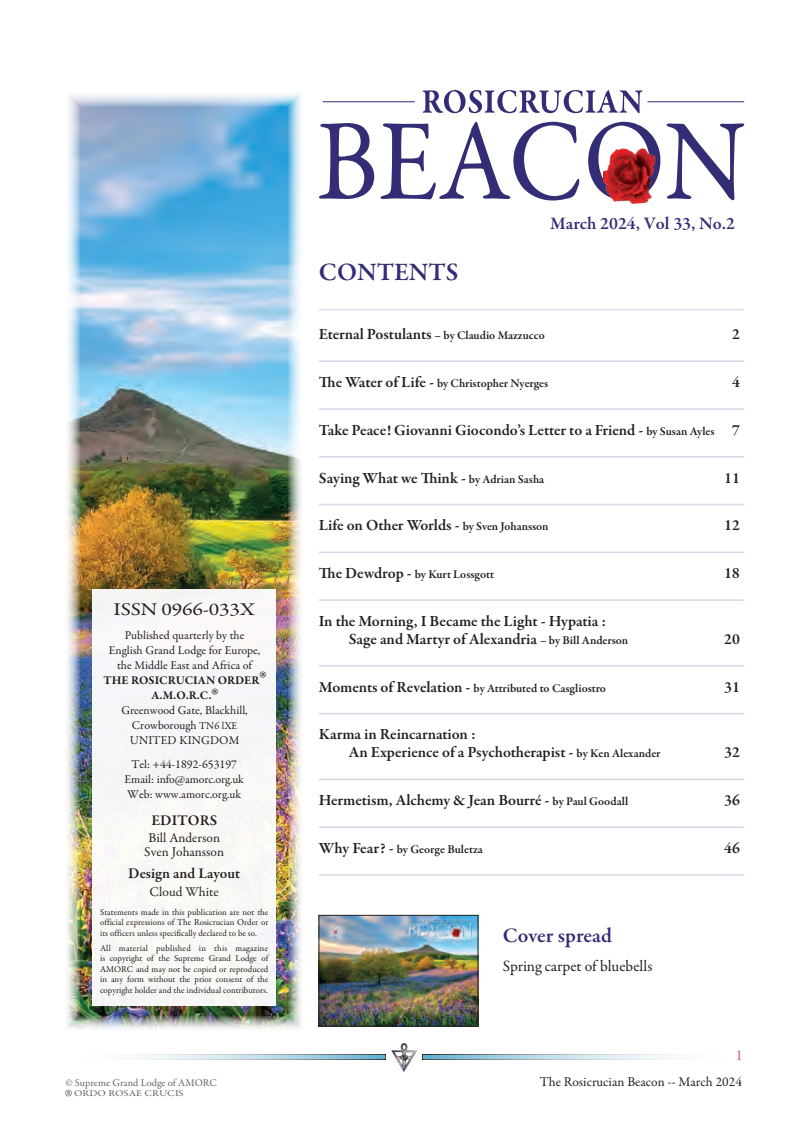
<style>
.page{position:relative;width:808px;height:1127px;background:#fff}
.page>*{position:absolute;margin:0;border:0;box-sizing:border-box;transform-origin:0 0}
.t1{font:30px "Garamond Premr Pro";color:#636466}
.t2{font:600 25.5px "Garamond Premr Pro";color:#332d75}
.t3{font:600 21px "Garamond Premr Pro";color:#332d75}
.t4{font:18px "Garamond Premr Pro";letter-spacing:-.01em;color:#231f20;scale:1.2 1}
.t5{font:600 17.85px "Garamond Premr Pro";color:#332d75}
.t6{font:600 15.75px/18px "Garamond Premr Pro";letter-spacing:-.005em;color:#231f20}
.Heading_1{font:15.75px "Garamond Premr Pro";color:#231f20}
.t7{font:600 15px "Garamond Premr Pro";color:#231f20}
.t8{font:15px "Garamond Premr Pro";color:#dd6061}
.t9{font:13.5px/13.5px "Garamond Premr Pro";color:#231f20;text-align:center}
.t10{font:12px/15px "Garamond Premr Pro";color:#231f20;text-align:center}
.t11{font:600 12px "Garamond Premr Pro";color:#231f20}
.t12{font:10.5px "Garamond Premr Pro";color:#636466}
.t13{font:9px/10.5px "Garamond Premr Pro";color:#231f20;text-align:justify}
.t14{font:9px "Garamond Premr Pro";color:#636466;scale:1.2 1}
.s1{font-weight:700}
.s2{font-weight:700;font-size:25.5px}
.s3{font-size:10.5px}
.s4{font-size:15.75px}
.s5{font-size:12px}
</style>
<div class="page">
<img style="left:392px;top:1043px;width:24px;height:29px">
<svg style="left:134px;top:1054px;width:252px;height:6px;background:#b4cbd5"></svg>
<svg style="left:422px;top:1054px;width:253px;height:6px;background:#b3cbd4"></svg>
<svg style="left:319px;top:122px;width:425px;height:78px"></svg>
<svg style="left:423px;top:90px;width:219px;height:23px"></svg>
<hr style="left:323px;top:101px;width:92px;height:1px;background:#332d75">
<hr style="left:647px;top:101px;width:97px;height:1px;background:#332d75">
<img style="left:603px;top:148px;width:53px;height:56px">
<img style="left:67px;top:94px;width:234px;height:935px">
<div style="left:92px;top:589px;width:184px;height:417px;background:#f7f7f6"></div>
<hr style="left:319px;top:309px;width:425px;height:1px;background:#8882be">
<img style="left:321px;top:917px;width:155px;height:107px">
<div style="left:319px;top:915px;width:159px;height:111px;border:1px solid #231f20"></div>
<hr style="left:319px;top:360px;width:425px;height:2px;background:#d7d8e7">
<hr style="left:319px;top:408px;width:425px;height:2px;background:#d7d8e7">
<hr style="left:319px;top:456px;width:425px;height:1px;background:#d7d8e7">
<hr style="left:319px;top:504px;width:425px;height:1px;background:#d7d8e7">
<hr style="left:319px;top:551px;width:425px;height:2px;background:#d7d8e7">
<hr style="left:319px;top:599px;width:425px;height:2px;background:#d7d8e7">
<hr style="left:319px;top:665px;width:425px;height:1px;background:#d7d8e7">
<hr style="left:319px;top:713px;width:425px;height:1px;background:#d7d8e7">
<hr style="left:319px;top:779px;width:425px;height:1px;background:#d7d8e7">
<hr style="left:319px;top:826px;width:425px;height:2px;background:#d7d8e7">
<hr style="left:319px;top:874px;width:425px;height:2px;background:#d7d8e7">
<p class="t4" style="left:114px;top:598px;width:119px">ISSN 0966-033X</p>
<p class="t10" style="left:103px;top:628px;width:164px">Published quarterly by the<br>English Grand Lodge for Europe, the Middle East and Africa of<br><span class="s1">THE ROSICRUCIAN ORDER</span><span class="s2">®<br></span><span class="s1">A.M.O.R.C.</span><span class="s2">®<br></span>Greenwood Gate, Blackhill,</p>
<p class="t10" style="left:130px;top:718px;width:111px;text-align:left">Crowborough <span class="s3">TN6 lXE<br></span>UNITED KINGDOM</p>
<p class="t10" style="left:131px;top:757px;width:107px">Tel: +44-1892-653197</p>
<p class="t10" style="left:125px;top:772px;width:121px">Email: info@amorc.org.uk</p>
<p class="t10" style="left:127px;top:787px;width:115px">Web: www.amorc.org.uk</p>
<p class="t7" style="left:151px;top:811px;width:67px">EDITORS</p>
<p class="t9" style="left:144px;top:831px;width:81px">Bill Anderson<br>Sven Johansson</p>
<p class="t7" style="left:128px;top:864px;width:113px">Design and Layout</p>
<p class="t9" style="left:150px;top:885px;width:71px">Cloud White</p>
<p class="t13" style="left:100px;top:907px;width:170px">Statements made in this publication are not the official expressions of The Rosicrucian Order or its officers unless specifically declared to be so.</p>
<p class="t13" style="left:100px;top:943px;width:170px">All material published in this magazine is copyright of the Supreme Grand Lodge of AMORC and may not be copied or reproduced in any form without the prior consent of the copyright holder and the individual contributors.</p>
<p class="t2" style="left:319px;top:257px;width:141px">CONTENTS</p>
<p class="t5" style="left:550px;top:213px;width:187px">March 2024, Vol 33, No.2</p>
<p class="t11" style="left:319px;top:328px;width:227px"><span class="s4">Eternal Postulants</span> – by Claudio Mazzucco</p>
<p class="t6" style="left:732px;top:326px;width:9px">2</p>
<p class="t11" style="left:319px;top:376px;width:231px"><span class="s4">The Water of Life -</span> by Christopher Nyerges</p>
<p class="t6" style="left:732px;top:373px;width:9px">4</p>
<p class="t6" style="left:319px;top:421px;width:422px">Take Peace! Giovanni Giocondo’s Letter to a Friend - <span class="s5">by Susan Ayles</span> 7</p>
<p class="t6" style="left:319px;top:469px;width:227px">Saying What we Think - <span class="s5">by Adrian Sasha</span></p>
<p class="t6" style="left:724px;top:469px;width:17px">11</p>
<p class="t6" style="left:319px;top:517px;width:231px">Life on Other Worlds - <span class="s5">by Sven Johansson</span></p>
<p class="t6" style="left:724px;top:517px;width:17px">12</p>
<p class="t11" style="left:319px;top:567px;width:177px"><span class="s4">The Dewdrop -</span> by Kurt Lossgott</p>
<p class="t6" style="left:724px;top:564px;width:17px">18</p>
<p class="t6" style="left:349px;top:612px;width:281px;text-indent:-30px">In the Morning, I Became the Light - Hypatia :<br>Sage and Martyr of Alexandria <span class="s5">– by Bill Anderson</span></p>
<p class="t6" style="left:724px;top:630px;width:17px">20</p>
<p class="t11" style="left:319px;top:680px;width:289px"><span class="s4">Moments of Revelation -</span> by Attributed to Casgliostro</p>
<p class="t6" style="left:724px;top:678px;width:17px">31</p>
<p class="t6" style="left:349px;top:726px;width:313px;text-indent:-30px">Karma in Reincarnation :<br>An Experience of a Psychotherapist - <span class="s5">by Ken Alexander</span></p>
<p class="t6" style="left:724px;top:744px;width:17px">32</p>
<p class="t6" style="left:319px;top:791px;width:311px">Hermetism, Alchemy &amp; Jean Bourré - <span class="s5">by Paul Goodall</span></p>
<p class="t6" style="left:724px;top:791px;width:17px">36</p>
<p class="t11" style="left:319px;top:842px;width:165px"><span class="s4">Why Fear? -</span> by George Buletza</p>
<p class="t6" style="left:724px;top:839px;width:17px">46</p>
<p class="t3" style="left:503px;top:923px;width:111px">Cover spread</p>
<p class="Heading_1" style="left:503px;top:956px;width:151px">Spring carpet of bluebells</p>
<p class="t8" style="left:735px;top:1046px;width:9px">1</p>
<p class="t12" style="left:65px;top:1077px;width:153px">© Supreme Grand Lodge of AMORC</p>
<p class="t9" style="left:540px;top:1076px;width:204px">The Rosicrucian Beacon -- March 2024</p>
<h1 class="t1" style="left:65px;top:1081px;width:8px">®</h1>
<p class="t14" style="left:74px;top:1087px;width:93px">ORDO ROSAE CRUCIS</p>
</div>
